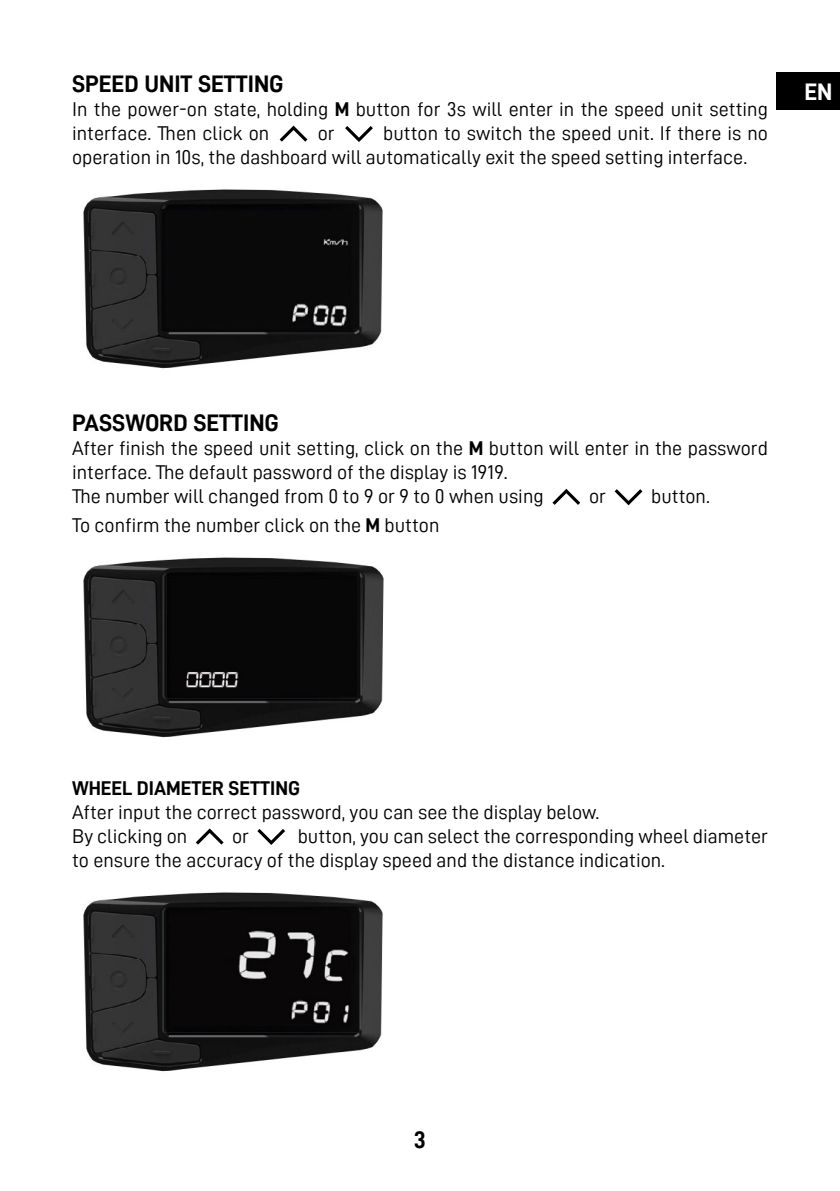
<style>
.page{position:relative;width:840px;height:1191px;background:#fff}
.page>*{position:absolute;margin:0;border:0;box-sizing:border-box;transform-origin:0 0}
.t1{font:24px "D DIN Bold";color:#000}
.t2{font:24px "D DIN Bold";color:#fff}
.t3{font:20px/24px "D DIN";color:#000}
.t4{font:20px "D DIN Bold";color:#000}
.s1{font-family:"D DIN Bold"}
</style>
<div class="page">
<div style="left:775px;top:72px;width:64px;height:37px;background:#000"></div>
<svg style="left:279px;top:126px;width:28px;height:16px"></svg>
<svg style="left:345px;top:126px;width:28px;height:16px"></svg>
<img style="left:83px;top:189px;width:300px;height:180px">
<svg style="left:552px;top:489px;width:28px;height:16px"></svg>
<svg style="left:614px;top:489px;width:28px;height:16px"></svg>
<img style="left:83px;top:557px;width:301px;height:181px">
<svg style="left:196px;top:828px;width:27px;height:16px"></svg>
<svg style="left:257px;top:829px;width:28px;height:16px"></svg>
<img style="left:83px;top:892px;width:300px;height:180px">
<p class="t1" style="left:72px;top:70px;width:213px">SPEED UNIT SETTING</p>
<p class="t3" style="left:72px;top:97px;width:697px">In the power-on state, holding <span class="s1">M</span> button for 3s will enter in the speed unit setting interface. Then click on</p>
<p class="t3" style="left:72px;top:121px;width:697px;text-indent:311px">button to switch the speed unit. If there is no operation in 10s, the dashboard will automatically exit the speed setting interface.</p>
<p class="t3" style="left:317px;top:121px;width:18px">or</p>
<p class="t2" style="left:804px;top:78px;width:29px">EN</p>
<p class="t1" style="left:72px;top:409px;width:208px">PASSWORD SETTING</p>
<p class="t3" style="left:72px;top:436px;width:697px">After finish the speed unit setting, click on the <span class="s1">M</span> button will enter in the password interface. The default password of the display is 1919.<br>The number will changed from 0 to 9 or 9 to 0 when using</p>
<p class="t3" style="left:588px;top:484px;width:18px">or</p>
<p class="t3" style="left:650px;top:484px;width:60px">button.</p>
<p class="t3" style="left:72px;top:513px;width:369px">To confirm the number click on the <span class="s1">M</span> button</p>
<p class="t4" style="left:72px;top:777px;width:229px">WHEEL DIAMETER SETTING</p>
<p class="t3" style="left:72px;top:799px;width:528px">After input the correct password, you can see the display below.<br>By clicking on</p>
<p class="t3" style="left:72px;top:823px;width:697px;text-indent:225px">button, you can select the corresponding wheel diameter to ensure the accuracy of the display speed and the distance indication.</p>
<p class="t3" style="left:232px;top:823px;width:18px">or</p>
<p class="t1" style="left:413px;top:1126px;width:14px">3</p>
</div>
